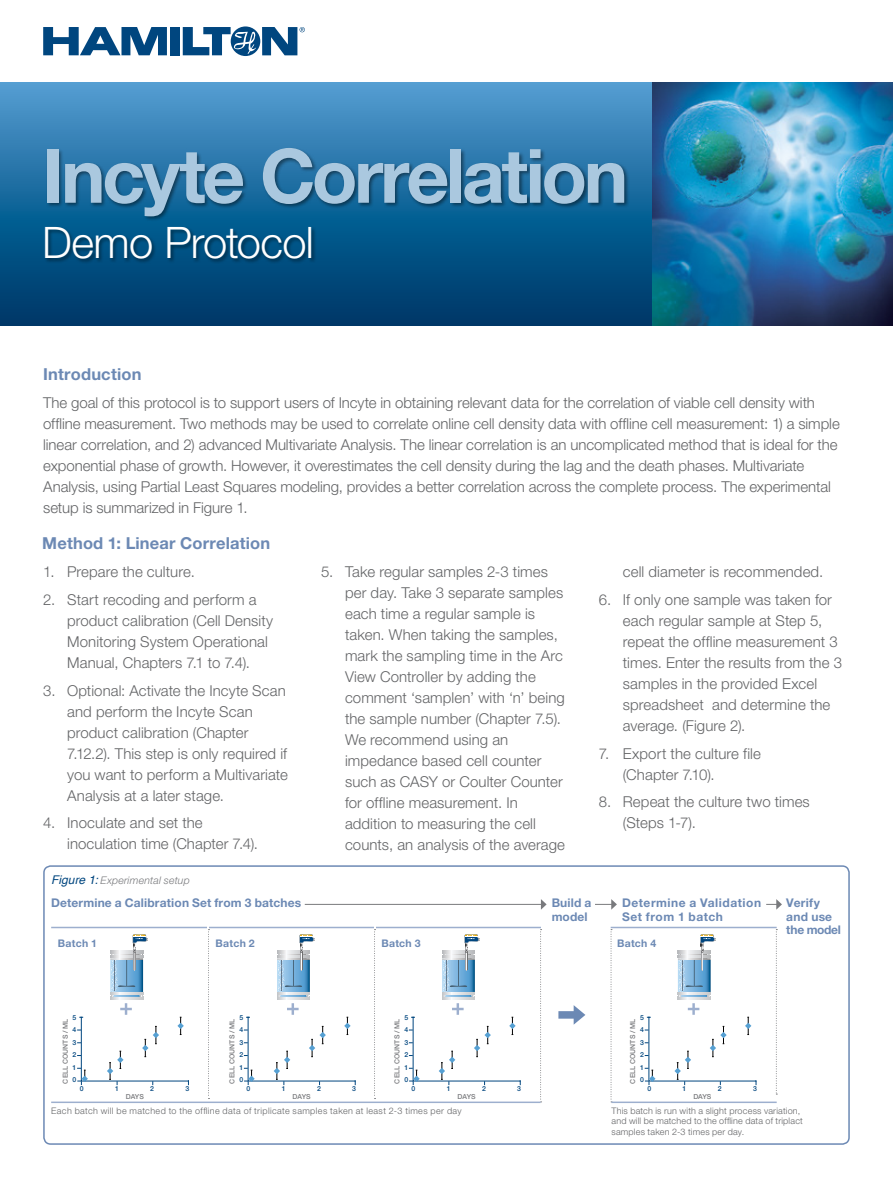
<style>
.page{position:relative;width:893px;height:1188px;background:#fff}
.page>*{position:absolute;margin:0;border:0;box-sizing:border-box;transform-origin:0 0}
.t1{font:700 75px "Helvetica Neue LT Pro";letter-spacing:-.045em;color:#aac8df}
.t2{font:300 43.5px "Helvetica Neue LT Pro";letter-spacing:-.015em;color:#fff}
.t3{font:700 16.5px "Helvetica Neue LT Pro";letter-spacing:.01em;color:#6c89b4}
.t4{font:300 15px/21px "Helvetica Neue LT Pro";color:#636466}
.t5{font:700 12px/13.5px "Helvetica Neue LT Pro";letter-spacing:.015em;color:#6c89b4}
.t6{font:700 12px/13.5px "Helvetica Neue LT Pro";letter-spacing:.04em;color:#6c89b4}
.t7{font:italic 300 10.5px "Helvetica Neue LT Pro";letter-spacing:.02em;color:#797a7d}
.t8{font:700 10.5px "Helvetica Neue LT Pro";letter-spacing:.025em;color:#6c89b4}
.t9{font:300 9px/10.5px "Helvetica Neue LT Pro";letter-spacing:.025em;color:#636466}
.t10{font:300 9px "Helvetica Neue LT Pro";letter-spacing:.045em;color:#636466}
.t11{font:500 6.9px "Helvetica Neue LT Pro";letter-spacing:.015em;color:#797a7d}
.t12{font:500 6.9px/12.5px "Helvetica Neue LT Pro";color:#00467f;text-align:justify}
.s1{font-family:"Helvetica";font-weight:400;font-size:12px;color:#00467f}
</style>
<div class="page">
<svg style="left:0;top:82px;width:652px;height:243px;background:#22699c"></svg>
<div style="left:170px;top:27px;width:10px;height:28px;background:#00467f"></div>
<svg style="left:43px;top:27px;width:124px;height:28px"></svg>
<svg style="left:183px;top:26px;width:122px;height:30px"></svg>
<div style="left:44px;top:147px;width:586px;height:117px;background:#000;opacity:.46"></div>
<img style="left:652px;top:82px;width:241px;height:243px">
<svg style="left:776px;top:929px;width:1px;height:166px"></svg>
<svg style="left:540px;top:929px;width:2px;height:174px"></svg>
<svg style="left:611px;top:929px;width:1px;height:173px"></svg>
<svg style="left:110px;top:997px;width:33px;height:3px"></svg>
<svg style="left:110px;top:934px;width:38px;height:63px"></svg>
<svg style="left:77px;top:1003px;width:112px;height:82px"></svg>
<svg style="left:277px;top:997px;width:33px;height:3px"></svg>
<svg style="left:277px;top:934px;width:38px;height:63px"></svg>
<svg style="left:244px;top:1003px;width:112px;height:82px"></svg>
<svg style="left:442px;top:997px;width:33px;height:3px"></svg>
<svg style="left:442px;top:934px;width:38px;height:63px"></svg>
<svg style="left:409px;top:1003px;width:112px;height:82px"></svg>
<svg style="left:678px;top:997px;width:33px;height:3px"></svg>
<svg style="left:678px;top:934px;width:37px;height:63px"></svg>
<svg style="left:645px;top:1003px;width:112px;height:82px"></svg>
<hr style="left:305px;top:904px;width:237px;height:1px;background:#797a7d">
<svg style="left:541px;top:899px;width:6px;height:11px"></svg>
<svg style="left:595px;top:899px;width:22px;height:11px"></svg>
<svg style="left:766px;top:899px;width:16px;height:11px"></svg>
<hr style="left:51px;top:1102px;width:490px;height:1px;background:#9dafce">
<hr style="left:51px;top:927px;width:490px;height:1px;background:#9dafce">
<hr style="left:611px;top:927px;width:166px;height:1px;background:#9dafce">
<hr style="left:611px;top:1102px;width:166px;height:1px;background:#9dafce">
<svg style="left:208px;top:927px;width:1px;height:172px"></svg>
<svg style="left:374px;top:927px;width:2px;height:172px"></svg>
<div style="left:558px;top:1011px;width:20px;height:8px;background:#6c89b4"></div>
<svg style="left:574px;top:1005px;width:11px;height:20px"></svg>
<div style="left:43px;top:865px;width:807px;height:280px;border:2px solid #6c89b4;border-radius:7px"></div>
<h1 class="t1" style="left:42px;top:129px;width:587px">Incyte Correlation</h1>
<h2 class="t2" style="left:42px;top:216px;width:273px">Demo Protocol</h2>
<p class="t3" style="left:43px;top:364px;width:100px">Introduction</p>
<p class="t4" style="left:43px;top:392px;width:798px">The goal of this protocol is to support users of Incyte in obtaining relevant data for the correlation of viable cell density with offline measurement. Two methods may be used to correlate online cell density data with offline cell measurement: 1) a simple linear correlation, and 2) advanced Multivariate Analysis. The linear correlation is an uncomplicated method that is ideal for the exponential phase of growth. However, it overestimates the cell density during the lag and the death phases. Multivariate Analysis, using Partial Least Squares modeling, provides a better correlation across the complete process. The experimental setup is summarized in Figure 1.</p>
<p class="t3" style="left:42px;top:532px;width:229px">Method 1: Linear Correlation</p>
<p class="t4" style="left:43px;top:561px;width:153px">1. Prepare the culture.</p>
<p class="t4" style="left:67px;top:589px;width:207px;text-indent:-24px">2. Start recoding and perform a product calibration (Cell Density<br>Monitoring System Operational<br>Manual, Chapters 7.1 to 7.4).</p>
<p class="t4" style="left:67px;top:679px;width:222px;text-indent:-24px">3. Optional: Activate the Incyte Scan and perform the Incyte Scan product calibration (Chapter<br>7.12.2). This step is only required if you want to perform a Multivariate<br>Analysis at a later stage.</p>
<p class="t4" style="left:67px;top:812px;width:192px;text-indent:-24px">4. Inoculate and set the inoculation time (Chapter 7.4).</p>
<p class="t4" style="left:345px;top:561px;width:221px;text-indent:-24px">5. Take regular samples 2-3 times per day. Take 3 separate samples each time a regular sample is taken. When taking the samples, mark the sampling time in the Arc<br>View Controller by adding the comment ‘samplen’ with ‘n’ being the sample number (Chapter 7.5).<br>We recommend using an impedance based cell counter such as CASY or Coulter Counter for offline measurement. In addition to measuring the cell counts, an analysis of the average</p>
<p class="t4" style="left:623px;top:561px;width:202px">cell diameter is recommended.</p>
<p class="t4" style="left:623px;top:589px;width:221px;text-indent:-24px">6. If only one sample was taken for each regular sample at Step 5, repeat the offline measurement 3 times. Enter the results from the 3 samples in the provided Excel spreadsheet and determine the average. (Figure 2).</p>
<p class="t4" style="left:623px;top:742px;width:139px;text-indent:-24px">7. Export the culture file (Chapter 7.10).</p>
<p class="t4" style="left:623px;top:791px;width:188px;text-indent:-24px">8. Repeat the culture two times (Steps 1-7).</p>
<p class="t7" style="left:51px;top:874px;width:140px"><span class="s1">Figure 1:</span> Experimental setup</p>
<p class="t5" style="left:51px;top:896px;width:252px">Determine a Calibration Set from 3 batches</p>
<p class="t5" style="left:552px;top:896px;width:41px">Build a model</p>
<p class="t8" style="left:58px;top:937px;width:41px">Batch 1</p>
<p class="t8" style="left:216px;top:937px;width:41px">Batch 2</p>
<p class="t8" style="left:381px;top:937px;width:41px">Batch 3</p>
<p class="t8" style="left:617px;top:937px;width:41px">Batch 4</p>
<p class="t6" style="left:622px;top:896px;width:140px">Determine a Validation<br>Set from 1 batch</p>
<p class="t5" style="left:786px;top:896px;width:56px">Verify and use the model</p>
<p class="t11" style="left:61px;top:1084px;width:66px;rotate:-90deg">CELL COUNTS / ML</p>
<p class="t12" style="left:239px;top:1011px;width:5px">5<br>4<br>3<br>2<br>1<br>0</p>
<p class="t12" style="left:73px;top:1011px;width:5px">5<br>4<br>3<br>2<br>1<br>0</p>
<p class="t11" style="left:228px;top:1084px;width:66px;rotate:-90deg">CELL COUNTS / ML</p>
<p class="t12" style="left:404px;top:1011px;width:5px">5<br>4<br>3<br>2<br>1<br>0</p>
<p class="t11" style="left:393px;top:1084px;width:66px;rotate:-90deg">CELL COUNTS / ML</p>
<p class="t12" style="left:640px;top:1011px;width:5px">5<br>4<br>3<br>2<br>1<br>0</p>
<p class="t11" style="left:629px;top:1084px;width:66px;rotate:-90deg">CELL COUNTS / ML</p>
<p class="t12" style="left:80px;top:1082px;width:5px">0</p>
<p class="t12" style="left:115px;top:1082px;width:5px">1</p>
<p class="t12" style="left:150px;top:1082px;width:5px">2</p>
<p class="t12" style="left:185px;top:1082px;width:5px">3</p>
<p class="t11" style="left:126px;top:1092px;width:20px">DAYS</p>
<p class="t12" style="left:247px;top:1082px;width:5px">0</p>
<p class="t12" style="left:282px;top:1082px;width:5px">1</p>
<p class="t12" style="left:317px;top:1082px;width:5px">2</p>
<p class="t12" style="left:352px;top:1082px;width:5px">3</p>
<p class="t11" style="left:293px;top:1092px;width:20px">DAYS</p>
<p class="t12" style="left:412px;top:1082px;width:5px">0</p>
<p class="t12" style="left:447px;top:1082px;width:5px">1</p>
<p class="t12" style="left:482px;top:1082px;width:5px">2</p>
<p class="t12" style="left:517px;top:1082px;width:5px">3</p>
<p class="t11" style="left:458px;top:1092px;width:20px">DAYS</p>
<p class="t12" style="left:647px;top:1082px;width:5px">0</p>
<p class="t12" style="left:683px;top:1082px;width:5px">1</p>
<p class="t12" style="left:718px;top:1082px;width:5px">2</p>
<p class="t12" style="left:753px;top:1082px;width:5px">3</p>
<p class="t11" style="left:693px;top:1092px;width:20px">DAYS</p>
<p class="t10" style="left:51px;top:1105px;width:412px">Each batch will be matched to the offline data of triplicate samples taken at least 2-3 times per day</p>
<p class="t9" style="left:611px;top:1105px;width:193px">This batch is run with a slight process variation, and will be matched to the offline data of triplact samples taken 2-3 times per day.</p>
</div>
